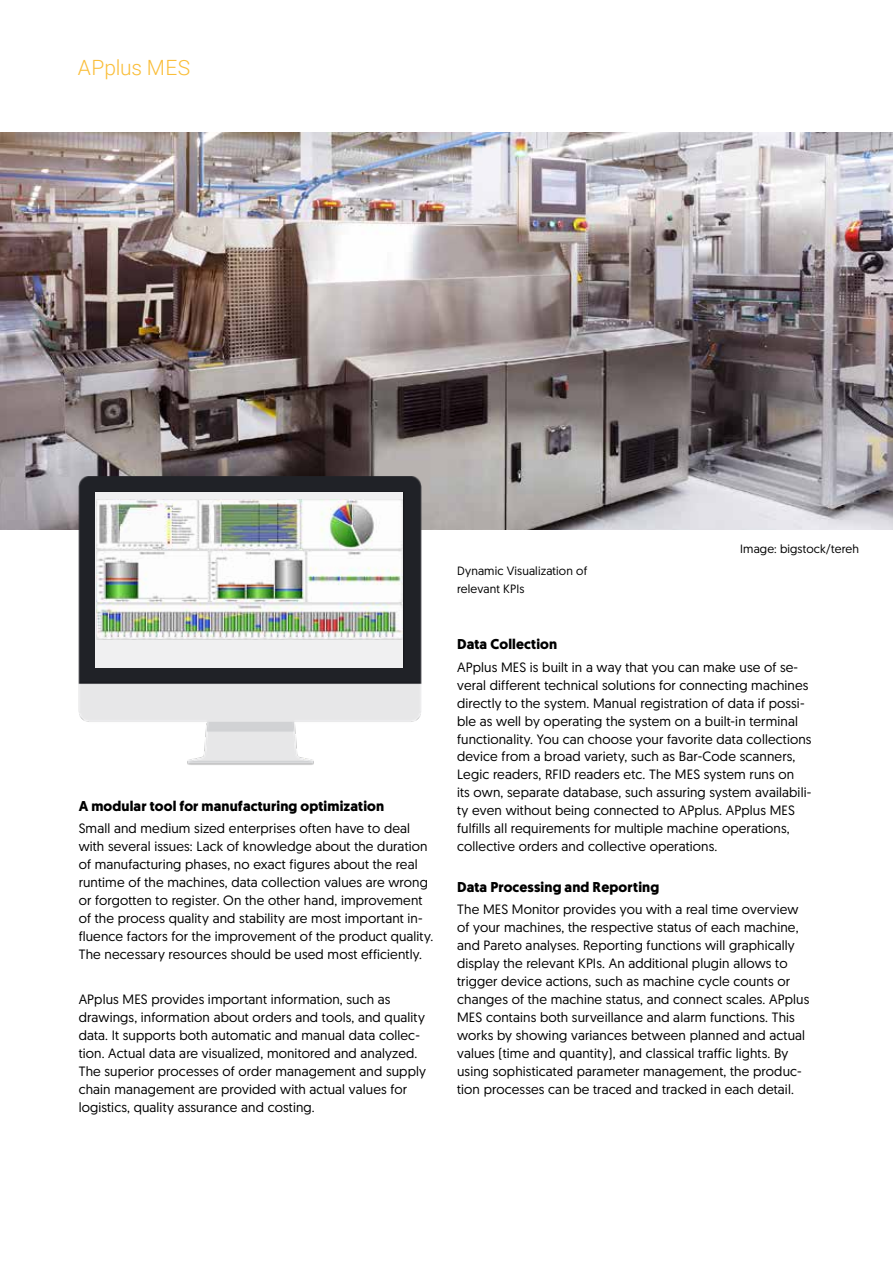
<style>
.page{position:relative;width:893px;height:1263px;background:#fff}
.page>*{position:absolute;margin:0;border:0;box-sizing:border-box;transform-origin:0 0}
.t1{font:300 21px "Roboto";color:#fabe3a}
.t2{font:700 14.25px "Geomanist";letter-spacing:.01em;color:#000}
.t3{font:13.5px/18px "Geomanist";letter-spacing:.01em;color:#000}
.t4{font:12px/18px "Geomanist";letter-spacing:.01em;color:#000}
</style>
<div class="page">
<img style="left:0;top:133px;width:893px;height:396px">
<img style="left:79px;top:476px;width:342px;height:289px">
<div style="left:96px;top:492px;width:307px;height:175px;background:#f0f0f1"></div>
<img style="left:97px;top:499px;width:305px;height:140px">
<h1 class="t1" style="left:78px;top:53px;width:114px">APplus MES</h1>
<p class="t2" style="left:79px;top:797px;width:307px">A modular tool for manufacturing optimization</p>
<p class="t3" style="left:79px;top:819px;width:356px">Small and medium sized enterprises often have to deal with several issues: Lack of knowledge about the duration of manufacturing phases, no exact figures about the real runtime of the machines, data collection values are wrong or forgotten to register. On the other hand, improvement of the process quality and stability are most important in&shy;fluence factors for the improvement of the product quality.<br>The necessary resources should be used most efficiently.</p>
<p class="t3" style="left:79px;top:990px;width:349px">APplus MES provides important information, such as drawings, information about orders and tools, and quality data. It supports both automatic and manual data collec&shy;tion. Actual data are visualized, monitored and analyzed.<br>The superior processes of order management and supply chain management are provided with actual values for logistics, quality assurance and costing.</p>
<p class="t4" style="left:457px;top:561px;width:132px">Dynamic Visualization of relevant KPIs</p>
<p class="t4" style="left:740px;top:540px;width:120px">Image: bigstock/tereh</p>
<p class="t2" style="left:457px;top:635px;width:102px">Data Collection</p>
<p class="t3" style="left:457px;top:657px;width:356px">APplus MES is built in a way that you can make use of se&shy;veral different technical solutions for connecting machines directly to the system. Manual registration of data if possi&shy;ble as well by operating the system on a built-in terminal functionality. You can choose your favorite data collections device from a broad variety, such as Bar-Code scanners, Legic readers, RFID readers etc. The MES system runs on<br>its own, separate database, such assuring system availabili&shy;ty even without being connected to APplus. APplus MES fulfills all requirements for multiple machine operations, collective orders and collective operations.</p>
<p class="t2" style="left:457px;top:877px;width:204px">Data Processing and Reporting</p>
<p class="t3" style="left:457px;top:900px;width:354px">The MES Monitor provides you with a real time overview of your machines, the respective status of each machine, and Pareto analyses. Reporting functions will graphically display the relevant KPIs. An additional plugin allows to trigger device actions, such as machine cycle counts or changes of the machine status, and connect scales. APplus MES contains both surveillance and alarm functions. This works by showing variances between planned and actual values (time and quantity), and classical traffic lights. By using sophisticated parameter management, the produc&shy;tion processes can be traced and tracked in each detail.</p>
</div>
